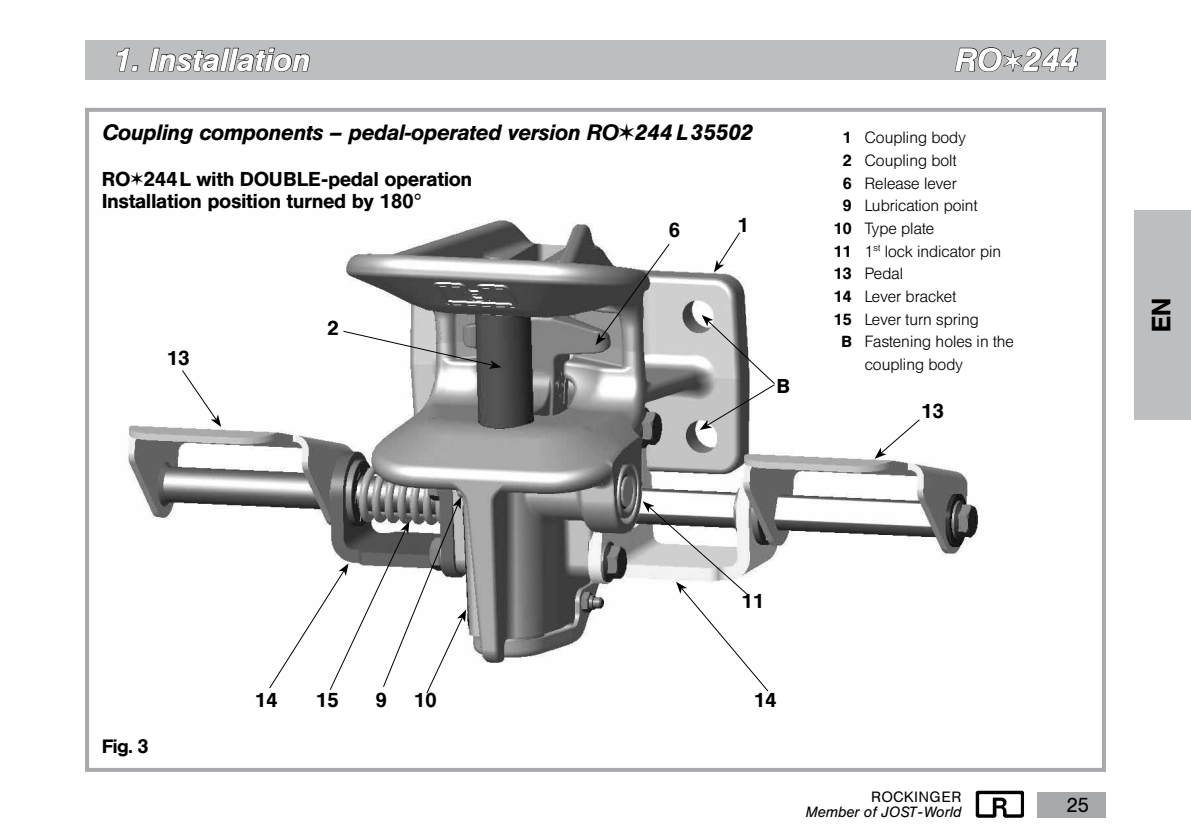
<style>
.page{position:relative;width:1191px;height:840px;background:#fff}
.page>*{position:absolute;margin:0;border:0;box-sizing:border-box;transform-origin:0 0}
.t1{font:italic 500 32px "HE10";letter-spacing:.025em;color:#fff}
.t2{font:500 26.4px "HE10";color:#000}
.t3{font:italic 500 22px "HE10";letter-spacing:.015em;color:#000}
.t4{font:500 20px/22.6px "HE10";letter-spacing:.015em;color:#000}
.t5{font:20px "HE10";color:#000}
.t6{font:500 19.2px "HE10";color:#000}
.t7{font:300 16px "HE10";letter-spacing:.015em;color:#000}
.t8{font:italic 14.8px "HE10";letter-spacing:.015em;color:#000}
.t9{font:14.8px "HE10";letter-spacing:.05em;color:#000}
.s1{font-family:"ZA15 No 100";font-weight:400;font-style:normal;font-size:24px}
.s2{font-family:"ZA15 No 100";font-weight:400;font-style:normal;font-size:20px}
.s3{font-family:"ZA15 No 100";font-weight:400;font-size:16px}
.s4{font-family:"Helvetica Neue"}
.s5{font-weight:500;color:#fff}
.s6{font-weight:500}
</style>
<div class="page">
<div style="left:1037px;top:791px;width:69px;height:25px;background:#a7a9ac"></div>
<img style="left:975px;top:790px;width:49px;height:28px">
<img style="left:128px;top:218px;width:851px;height:445px">
<div style="left:85px;top:108px;width:1021px;height:663px;border:4px solid #a7a9ac"></div>
<svg style="left:714px;top:232px;width:26px;height:40px"></svg>
<svg style="left:343px;top:330px;width:158px;height:38px"></svg>
<svg style="left:182px;top:369px;width:39px;height:57px"></svg>
<svg style="left:642px;top:501px;width:127px;height:190px"></svg>
<svg style="left:595px;top:243px;width:75px;height:102px"></svg>
<svg style="left:699px;top:315px;width:76px;height:114px"></svg>
<svg style="left:874px;top:418px;width:46px;height:40px"></svg>
<svg style="left:269px;top:496px;width:197px;height:197px"></svg>
<div style="left:85px;top:40px;width:1021px;height:39px;background:#bcbec0"></div>
<svg style="left:116px;top:47px;width:23px;height:25px"></svg>
<svg style="left:148px;top:47px;width:162px;height:66px"></svg>
<svg style="left:954px;top:47px;width:125px;height:66px"></svg>
<div style="left:833px;top:130px;width:223px;height:249px;background:#fff"></div>
<div style="left:1134px;top:210px;width:57px;height:210px;background:#bcbec0"></div>
<h1 class="t1" style="left:113px;top:41px;width:197px">1. Installation</h1>
<h1 class="t1" style="left:954px;top:41px;width:124px">RO<span class="s1">i</span>244</h1>
<h3 class="t3" style="left:102px;top:120px;width:652px">Coupling components – pedal-operated version RO<span class="s2">i</span>244 L 35502</h3>
<p class="t4" style="left:102px;top:167px;width:371px">RO<span class="s3">i</span>244L with DOUBLE-pedal operation<br>Installation position turned by 180<span class="s4">°</span></p>
<p class="t4" style="left:669px;top:219px;width:13px">6</p>
<p class="t4" style="left:738px;top:213px;width:13px">1</p>
<p class="t4" style="left:167px;top:346px;width:24px">13</p>
<p class="t4" style="left:327px;top:316px;width:13px">2</p>
<p class="t4" style="left:777px;top:374px;width:14px">B</p>
<p class="t7" style="left:833px;top:128px;width:133px"><span class="s5">0</span><span class="s6">1</span> Coupling body</p>
<p class="t7" style="left:833px;top:151px;width:124px"><span class="s5">0</span><span class="s6">2</span> Coupling bolt</p>
<p class="t7" style="left:833px;top:173px;width:124px"><span class="s5">0</span><span class="s6">6</span> Release lever</p>
<p class="t7" style="left:833px;top:196px;width:145px"><span class="s5">0</span><span class="s6">9</span> Lubrication point</p>
<p class="t7" style="left:833px;top:219px;width:102px"><span class="s6">10</span> Type plate</p>
<p class="t7" style="left:833px;top:241px;width:169px"><span class="s6">11</span> 1<sup>st</sup> lock indicator pin</p>
<p class="t7" style="left:833px;top:264px;width:71px"><span class="s6">13</span> Pedal</p>
<p class="t7" style="left:833px;top:287px;width:124px"><span class="s6">14</span> Lever bracket</p>
<p class="t7" style="left:833px;top:309px;width:147px"><span class="s6">15</span> Lever turn spring</p>
<p class="t7" style="left:841px;top:332px;width:174px"><span class="s6">B</span> Fastening holes in the</p>
<p class="t7" style="left:865px;top:355px;width:99px">coupling body</p>
<p class="t4" style="left:921px;top:399px;width:24px">13</p>
<h2 class="t2" style="left:1145px;top:332px;width:36px;rotate:-90deg">EN</h2>
<p class="t6" style="left:102px;top:734px;width:48px">Fig. 3</p>
<p class="t4" style="left:741px;top:589px;width:24px">11</p>
<p class="t4" style="left:376px;top:687px;width:13px">9</p>
<p class="t4" style="left:255px;top:687px;width:24px">14</p>
<p class="t4" style="left:316px;top:687px;width:24px">15</p>
<p class="t4" style="left:414px;top:688px;width:24px">10</p>
<p class="t4" style="left:754px;top:687px;width:24px">14</p>
<p class="t9" style="left:871px;top:788px;width:91px">ROCKINGER</p>
<p class="t8" style="left:806px;top:803px;width:157px">Member of JOST-World</p>
<p class="t5" style="left:1066px;top:792px;width:24px">25</p>
</div>
